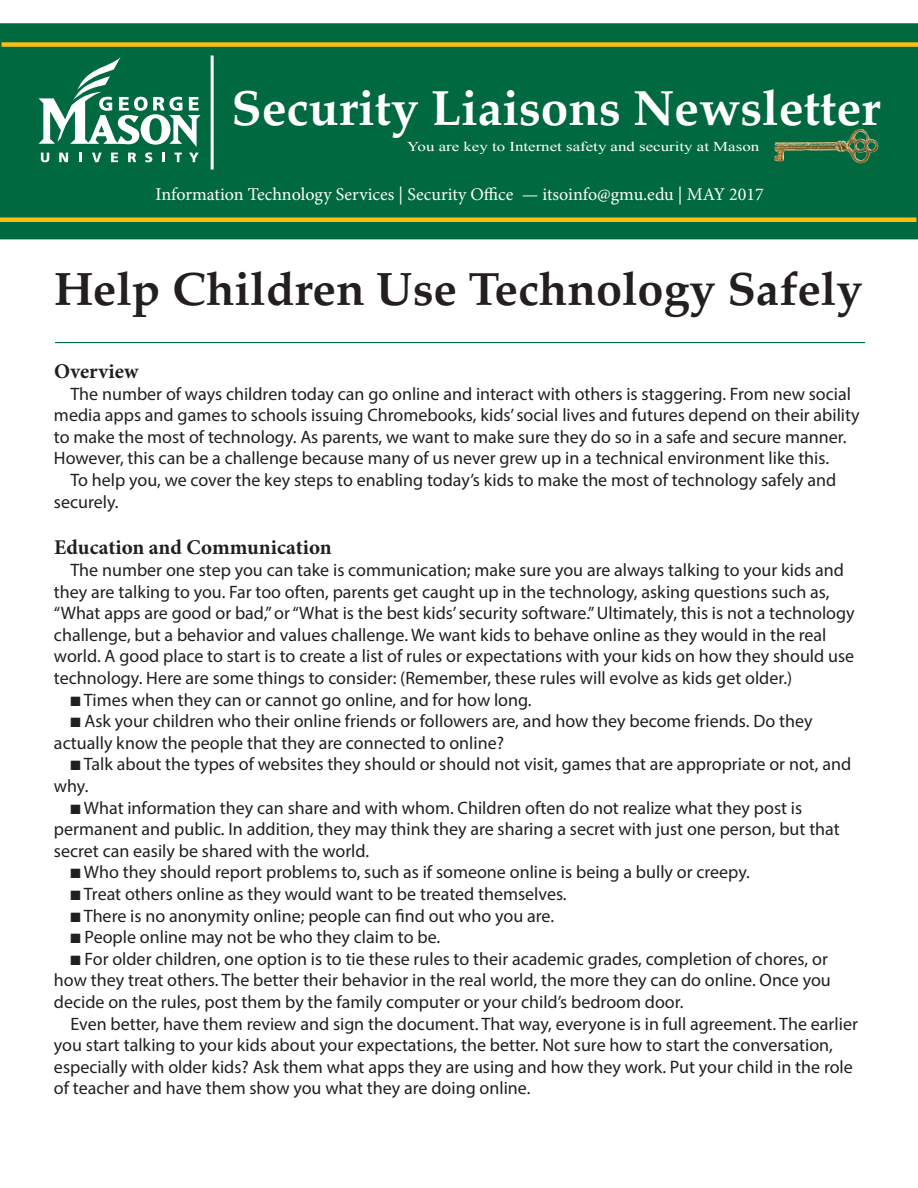
<style>
.page{position:relative;width:918px;height:1188px;background:#fff}
.page>*{position:absolute;margin:0;border:0;box-sizing:border-box;transform-origin:0 0}
.t1{font:700 49.5px "Palatino";color:#fff}
.t2{font:700 46.8px "Palatino";color:#231f20}
.t3{font:700 21px "Minion Pro";color:#231f20}
.t4{font:18px/21.6px "Myriad Pro";color:#231f20}
.t5{font:18px "Minion Pro";color:#fff}
.t6{font:13.5px "Times New Roman";color:#fff;scale:1.25 1}
</style>
<div class="page">
<div style="left:1px;top:24px;width:916px;height:215px;background:#00693f"></div>
<div style="left:0;top:23px;width:918px;height:216px;border:2px solid #00693f"></div>
<hr style="left:55px;top:342px;width:810px;height:1px;background:#00693f">
<svg style="left:39px;top:57px;width:162px;height:105px"></svg>
<div style="left:2px;top:42px;width:916px;height:5px;background:#fdbe12"></div>
<hr style="left:0;top:218px;width:916px;height:4px;background:#fdbe12">
<img style="left:809px;top:129px;width:50px;height:18px">
<hr style="left:211px;top:56px;width:3px;height:114px;background:#fff">
<h1 class="t1" style="left:232px;top:66px;width:650px">Security Liaisons Newsletter</h1>
<p class="t6" style="left:407px;top:137px;width:283px">You are key to Internet safety and security at Mason</p>
<p class="t5" style="left:156px;top:182px;width:610px">Information Technology Services | Security Office — itsoinfo@gmu.edu | MAY 2017</p>
<h2 class="t2" style="left:54px;top:249px;width:810px">Help Children Use Technology Safely</h2>
<p class="t3" style="left:54px;top:356px;width:86px">Overview</p>
<p class="t4" style="left:54px;top:382px;width:807px;text-indent:17px">The number of ways children today can go online and interact with others is staggering. From new social media apps and games to schools issuing Chromebooks, kids’ social lives and futures depend on their ability to make the most of technology. As parents, we want to make sure they do so in a safe and secure manner.<br>However, this can be a challenge because many of us never grew up in a technical environment like this.</p>
<p class="t4" style="left:54px;top:469px;width:784px;text-indent:17px">To help you, we cover the key steps to enabling today’s kids to make the most of technology safely and securely.</p>
<p class="t3" style="left:54px;top:533px;width:279px">Education and Communication</p>
<p class="t4" style="left:54px;top:559px;width:802px;text-indent:17px">The number one step you can take is communication; make sure you are always talking to your kids and they are talking to you. Far too often, parents get caught up in the technology, asking questions such as, “What apps are good or bad,” or “What is the best kids’ security software.” Ultimately, this is not a technology challenge, but a behavior and values challenge. We want kids to behave online as they would in the real world. A good place to start is to create a list of rules or expectations with your kids on how they should use technology. Here are some things to consider: (Remember, these rules will evolve as kids get older.)</p>
<p class="t4" style="left:70px;top:688px;width:463px">■ Times when they can or cannot go online, and for how long.</p>
<p class="t4" style="left:54px;top:710px;width:760px;text-indent:17px">■ Ask your children who their online friends or followers are, and how they become friends. Do they actually know the people that they are connected to online?</p>
<p class="t4" style="left:54px;top:753px;width:799px;text-indent:17px">■ Talk about the types of websites they should or should not visit, games that are appropriate or not, and why.</p>
<p class="t4" style="left:54px;top:796px;width:787px;text-indent:17px">■ What information they can share and with whom. Children often do not realize what they post is permanent and public. In addition, they may think they are sharing a secret with just one person, but that secret can easily be shared with the world.</p>
<p class="t4" style="left:70px;top:861px;width:681px">■ Who they should report problems to, such as if someone online is being a bully or creepy.</p>
<p class="t4" style="left:70px;top:883px;width:498px">■ Treat others online as they would want to be treated themselves.</p>
<p class="t4" style="left:70px;top:904px;width:485px">■ There is no anonymity online; people can find out who you are.</p>
<p class="t4" style="left:70px;top:926px;width:371px">■ People online may not be who they claim to be.</p>
<p class="t4" style="left:54px;top:948px;width:778px;text-indent:17px">■ For older children, one option is to tie these rules to their academic grades, completion of chores, or how they treat others. The better their behavior in the real world, the more they can do online. Once you decide on the rules, post them by the family computer or your child’s bedroom door.</p>
<p class="t4" style="left:54px;top:1012px;width:805px;text-indent:17px">Even better, have them review and sign the document. That way, everyone is in full agreement. The earlier you start talking to your kids about your expectations, the better. Not sure how to start the conversation, especially with older kids? Ask them what apps they are using and how they work. Put your child in the role of teacher and have them show you what they are doing online.</p>
</div>
